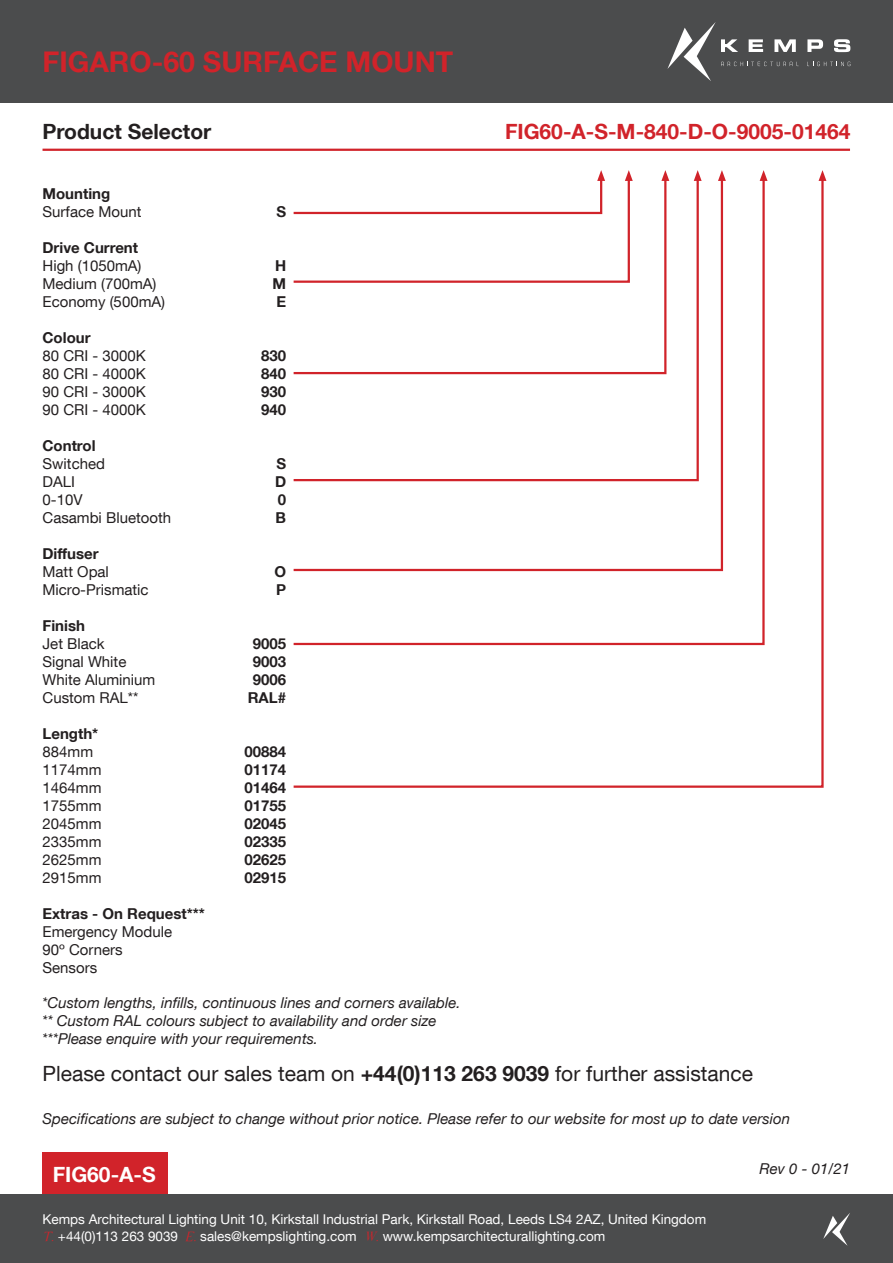
<style>
.page{position:relative;width:893px;height:1263px;background:#fff}
.page>*{position:absolute;margin:0;border:0;box-sizing:border-box;transform-origin:0 0}
.t1{font:700 28.5px "Helvetica Neue LT Com";color:#d1232a}
.t2{font:21px "Helvetica Neue LT Com";color:#231f20}
.t3{font:700 21px "Helvetica Neue LT Com";color:#d1232a}
.t4{font:700 21px "Helvetica Neue LT Com";color:#231f20}
.t5{font:700 21px "Helvetica Neue LT Com";color:#fff}
.t6{font:15px "Helvetica Neue LT Com";color:#231f20}
.t7{font:italic 15px "Helvetica Neue LT Com";color:#231f20}
.t8{font:700 15px "Helvetica Neue LT Com";color:#231f20}
.t9{font:13.5px/16.2px "Helvetica Neue LT Com";color:#fff}
.s1{font-weight:700}
.s2{font-family:"Euro Roman";font-style:italic;color:#d1232a}
</style>
<div class="page">
<div style="left:43px;top:1152px;width:125px;height:44px;background:#d1232a"></div>
<div style="left:0;top:0;width:893px;height:102px;background:#4b4c4d"></div>
<div style="left:0;top:1194px;width:893px;height:69px;background:#4b4c4d"></div>
<svg style="left:823px;top:1213px;width:27px;height:33px"></svg>
<svg style="left:807px;top:39px;width:16px;height:13px"></svg>
<svg style="left:834px;top:39px;width:16px;height:13px"></svg>
<svg style="left:667px;top:22px;width:131px;height:59px"></svg>
<svg style="left:807px;top:62px;width:43px;height:4px"></svg>
<hr style="left:43px;top:149px;width:807px;height:2px;background:#d1232a">
<svg style="left:695px;top:170px;width:5px;height:6px"></svg>
<svg style="left:663px;top:170px;width:5px;height:6px"></svg>
<svg style="left:719px;top:170px;width:5px;height:6px"></svg>
<svg style="left:761px;top:170px;width:5px;height:6px"></svg>
<svg style="left:293px;top:176px;width:531px;height:612px"></svg>
<svg style="left:818px;top:170px;width:8px;height:11px"></svg>
<svg style="left:293px;top:170px;width:340px;height:114px"></svg>
<h1 class="t1" style="left:43px;top:43px;width:412px">FIGARO-60 SURFACE MOUNT</h1>
<p class="t4" style="left:43px;top:119px;width:170px">Product Selector</p>
<p class="t3" style="left:505px;top:119px;width:347px">FIG60-A-S-M-840-D-O-9005-01464</p>
<p class="t8" style="left:43px;top:184px;width:69px">Mounting</p>
<p class="t6" style="left:43px;top:202px;width:100px">Surface Mount</p>
<p class="t8" style="left:43px;top:238px;width:97px">Drive Current</p>
<p class="t6" style="left:43px;top:256px;width:100px">High (1050mA)</p>
<p class="t6" style="left:43px;top:274px;width:115px">Medium (700mA)</p>
<p class="t6" style="left:43px;top:292px;width:124px">Economy (500mA)</p>
<p class="t8" style="left:43px;top:328px;width:50px">Colour</p>
<p class="t6" style="left:43px;top:346px;width:105px">80 CRI - 3000K</p>
<p class="t6" style="left:43px;top:364px;width:105px">80 CRI - 4000K</p>
<p class="t6" style="left:43px;top:382px;width:105px">90 CRI - 3000K</p>
<p class="t6" style="left:43px;top:400px;width:105px">90 CRI - 4000K</p>
<p class="t8" style="left:43px;top:436px;width:55px">Control</p>
<p class="t6" style="left:43px;top:454px;width:64px">Switched</p>
<p class="t6" style="left:43px;top:472px;width:34px">DALI</p>
<p class="t6" style="left:43px;top:490px;width:42px">0-10V</p>
<p class="t6" style="left:43px;top:508px;width:130px">Casambi Bluetooth</p>
<p class="t8" style="left:43px;top:544px;width:58px">Diffuser</p>
<p class="t6" style="left:43px;top:562px;width:68px">Matt Opal</p>
<p class="t6" style="left:43px;top:580px;width:108px">Micro-Prismatic</p>
<p class="t8" style="left:43px;top:616px;width:44px">Finish</p>
<p class="t6" style="left:43px;top:634px;width:64px">Jet Black</p>
<p class="t6" style="left:43px;top:652px;width:85px">Signal White</p>
<p class="t6" style="left:43px;top:670px;width:114px">White Aluminium</p>
<p class="t6" style="left:43px;top:688px;width:97px">Custom RAL**</p>
<p class="t8" style="left:43px;top:724px;width:57px">Length*</p>
<p class="t6" style="left:43px;top:742px;width:52px">884mm</p>
<p class="t6" style="left:43px;top:760px;width:60px">1174mm</p>
<p class="t6" style="left:43px;top:778px;width:60px">1464mm</p>
<p class="t6" style="left:43px;top:796px;width:60px">1755mm</p>
<p class="t6" style="left:43px;top:814px;width:60px">2045mm</p>
<p class="t6" style="left:43px;top:832px;width:60px">2335mm</p>
<p class="t6" style="left:43px;top:850px;width:60px">2625mm</p>
<p class="t6" style="left:43px;top:868px;width:60px">2915mm</p>
<p class="t8" style="left:43px;top:904px;width:164px">Extras - On Request***</p>
<p class="t6" style="left:43px;top:922px;width:131px">Emergency Module</p>
<p class="t6" style="left:43px;top:940px;width:82px">90º Corners</p>
<p class="t6" style="left:43px;top:958px;width:56px">Sensors</p>
<p class="t8" style="left:276px;top:202px;width:11px">S</p>
<p class="t8" style="left:275px;top:256px;width:13px">H</p>
<p class="t8" style="left:273px;top:274px;width:15px">M</p>
<p class="t8" style="left:276px;top:292px;width:11px">E</p>
<p class="t8" style="left:261px;top:346px;width:27px">830</p>
<p class="t8" style="left:261px;top:364px;width:27px">840</p>
<p class="t8" style="left:261px;top:382px;width:27px">930</p>
<p class="t8" style="left:261px;top:400px;width:27px">940</p>
<p class="t8" style="left:276px;top:454px;width:11px">S</p>
<p class="t8" style="left:275px;top:472px;width:13px">D</p>
<p class="t8" style="left:278px;top:490px;width:10px">0</p>
<p class="t8" style="left:276px;top:508px;width:12px">B</p>
<p class="t8" style="left:274px;top:562px;width:13px">O</p>
<p class="t8" style="left:276px;top:580px;width:12px">P</p>
<p class="t8" style="left:253px;top:634px;width:35px">9005</p>
<p class="t8" style="left:253px;top:652px;width:35px">9003</p>
<p class="t8" style="left:253px;top:670px;width:35px">9006</p>
<p class="t8" style="left:248px;top:688px;width:40px">RAL#</p>
<p class="t8" style="left:244px;top:742px;width:43px">00884</p>
<p class="t8" style="left:244px;top:760px;width:43px">01174</p>
<p class="t8" style="left:244px;top:778px;width:43px">01464</p>
<p class="t8" style="left:244px;top:796px;width:43px">01755</p>
<p class="t8" style="left:244px;top:814px;width:43px">02045</p>
<p class="t8" style="left:244px;top:832px;width:43px">02335</p>
<p class="t8" style="left:244px;top:850px;width:43px">02625</p>
<p class="t8" style="left:244px;top:868px;width:43px">02915</p>
<p class="t7" style="left:42px;top:994px;width:420px">*Custom lengths, infills, continuous lines and corners available.</p>
<p class="t7" style="left:42px;top:1012px;width:396px">** Custom RAL colours subject to availability and order size</p>
<p class="t7" style="left:42px;top:1030px;width:277px">***Please enquire with your requirements.</p>
<p class="t2" style="left:43px;top:1060px;width:712px">Please contact our sales team on <span class="s1">+44(0)113 263 9039</span> for further assistance</p>
<p class="t7" style="left:43px;top:1109px;width:749px">Specifications are subject to change without prior notice. Please refer to our website for most up to date version</p>
<h2 class="t5" style="left:53px;top:1161px;width:105px">FIG60-A-S</h2>
<p class="t7" style="left:760px;top:1159px;width:92px">Rev 0 - 01/21</p>
<p class="t9" style="left:43px;top:1211px;width:665px">Kemps Architectural Lighting Unit 10, Kirkstall Industrial Park, Kirkstall Road, Leeds LS4 2AZ, United Kingdom<br><span class="s2">T.</span> +44(0)113 263 9039 <span class="s2">E.</span> sales@kempslighting.com <span class="s2">W.</span> www.kempsarchitecturallighting.com</p>
</div>
